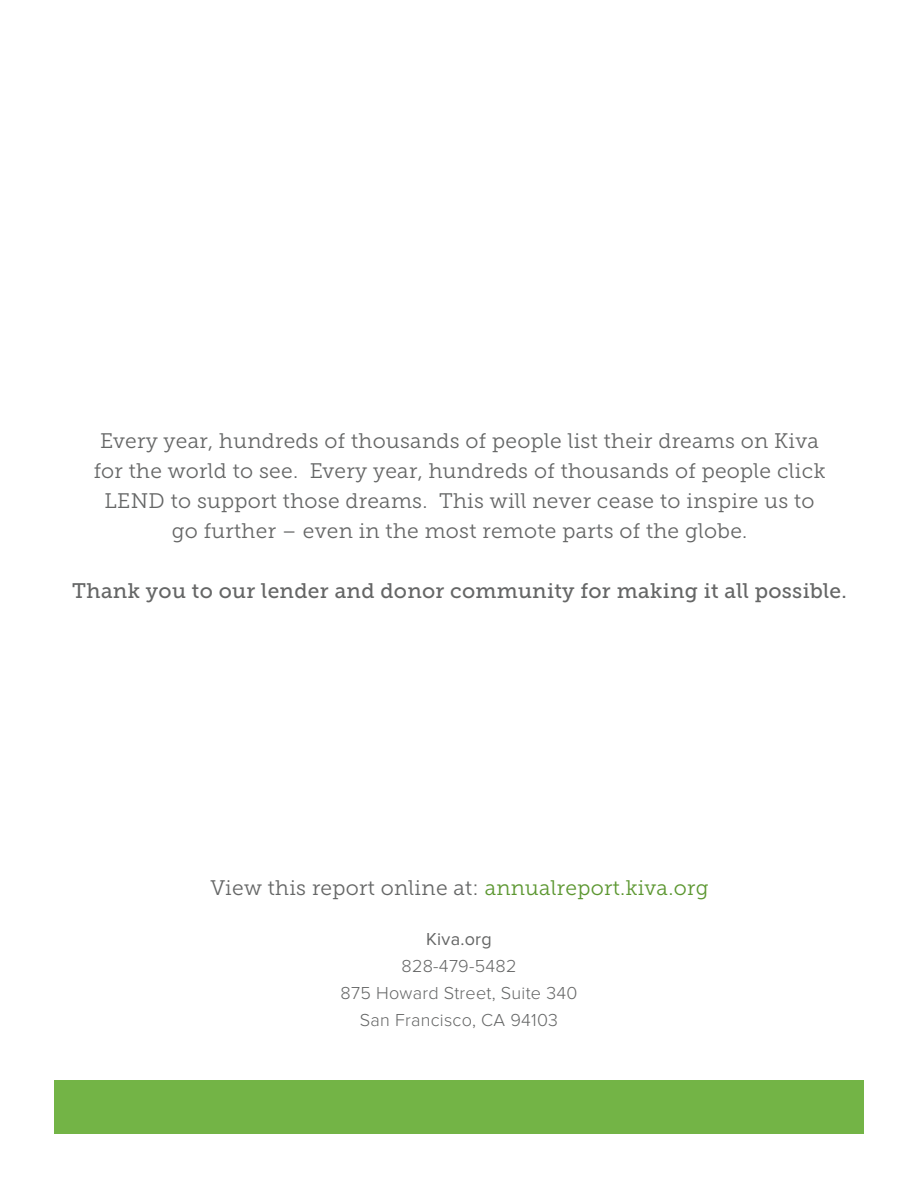
<style>
.page{position:relative;width:918px;height:1188px;background:#fff}
.page>*{position:absolute;margin:0;border:0;box-sizing:border-box;transform-origin:0 0}
.t1{font:21px/30px "Museo Slab 300";letter-spacing:.015em;color:#656666;text-align:center}
.t2{font:21px "Museo Slab 500";letter-spacing:.015em;color:#656666}
.t3{font:300 18px/27px "Proxima Nova";letter-spacing:.015em;color:#656666;text-align:center}
.t4{font:18px "Proxima Nova";letter-spacing:.015em;color:#656666}
.s1{color:#5c9731}
</style>
<div class="page">
<div style="left:54px;top:1080px;width:810px;height:54px;background:#73b446"></div>
<p class="t1" style="left:94px;top:426px;width:733px">Every year, hundreds of thousands of people list their dreams on Kiva for the world to see. Every year, hundreds of thousands of people click LEND to support those dreams. This will never cease to inspire us to go further – even in the most remote parts of the globe.</p>
<p class="t2" style="left:72px;top:579px;width:776px">Thank you to our lender and donor community for making it all possible.</p>
<p class="t1" style="left:211px;top:873px;width:499px">View this report online at: <span class="s1">annualreport.kiva.org</span></p>
<p class="t4" style="left:426px;top:928px;width:67px">Kiva.org</p>
<p class="t3" style="left:341px;top:952px;width:238px">828-479-5482<br>875 Howard Street, Suite 340<br>San Francisco, CA 94103</p>
</div>
